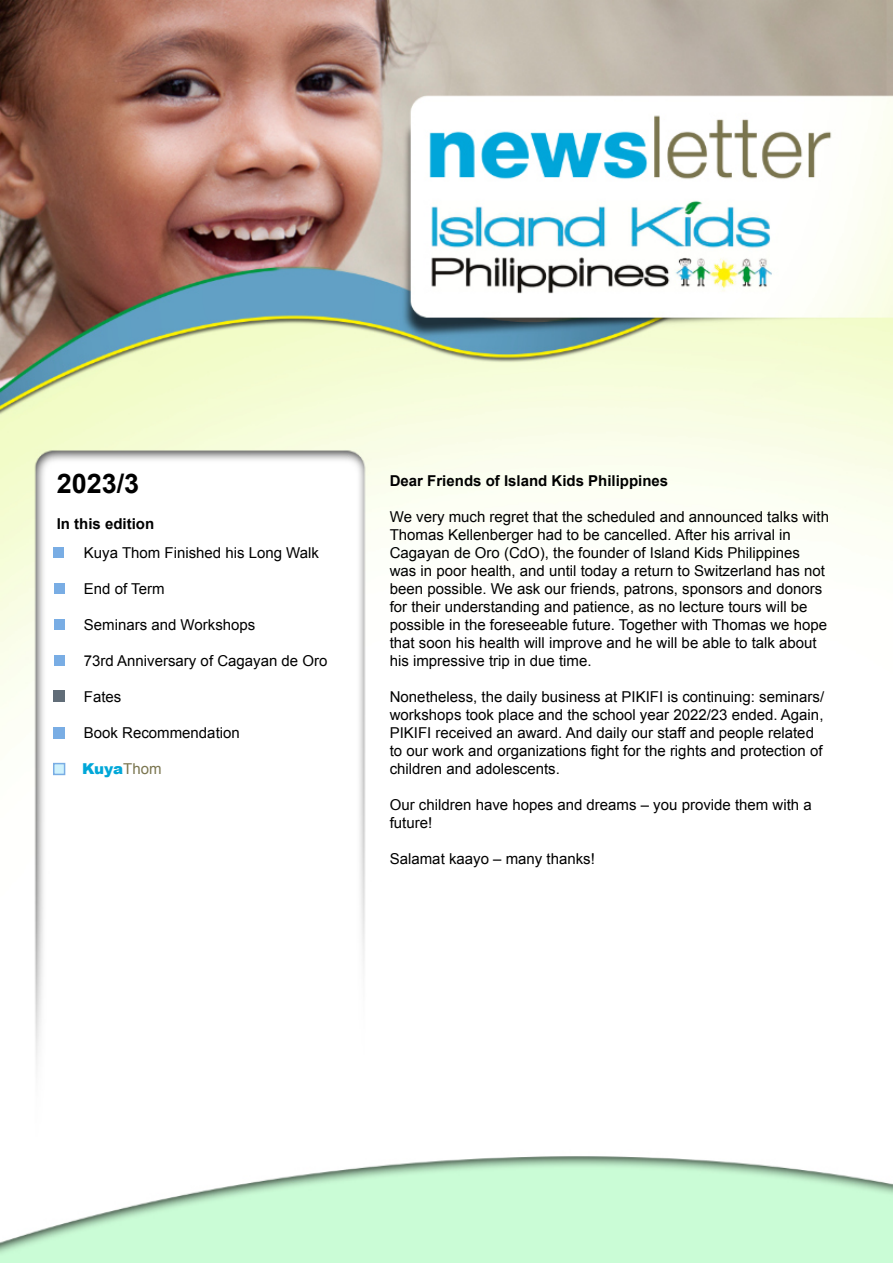
<style>
.page{position:relative;width:893px;height:1263px;background:#fff}
.page>*{position:absolute;margin:0;border:0;box-sizing:border-box;transform-origin:0 0}
.t1{font:700 27px "Arial";color:#000}
.t2{font:15px/18px "Arial";color:#000}
.t3{font:700 15px "Arial";color:#000}
.t4{font:900 15px "Arial";color:#00a7d8}
.s1{font-weight:400;color:#7a754f}
</style>
<div class="page">
<img style="left:0;top:0;width:893px;height:1263px">
<div style="left:54px;top:583px;width:11px;height:11px;background:#79ade4"></div>
<div style="left:54px;top:619px;width:11px;height:11px;background:#79ade4"></div>
<div style="left:54px;top:655px;width:11px;height:11px;background:#79ade4"></div>
<div style="left:54px;top:547px;width:10px;height:11px;background:#79ade4"></div>
<div style="left:53px;top:763px;width:12px;height:12px;background:#cef1fc;border:2px solid #79ade4"></div>
<div style="left:54px;top:691px;width:11px;height:11px;background:#616d78"></div>
<div style="left:53px;top:727px;width:12px;height:11px;background:#79ade4"></div>
<h1 class="t1" style="left:57px;top:473px;width:84px">2023/3</h1>
<p class="t3" style="left:57px;top:518px;width:99px">In this edition</p>
<p class="t2" style="left:84px;top:545px;width:237px">Kuya Thom Finished his Long Walk</p>
<p class="t2" style="left:84px;top:581px;width:82px">End of Term</p>
<p class="t2" style="left:84px;top:617px;width:173px">Seminars and Workshops</p>
<p class="t2" style="left:84px;top:653px;width:245px">73rd Anniversary of Cagayan de Oro</p>
<p class="t2" style="left:84px;top:689px;width:39px">Fates</p>
<p class="t2" style="left:84px;top:725px;width:157px">Book Recommendation</p>
<p class="t4" style="left:82px;top:763px;width:81px">Kuya<span class="s1">Thom</span></p>
<p class="t3" style="left:390px;top:475px;width:280px">Dear Friends of Island Kids Philippines</p>
<p class="t2" style="left:390px;top:509px;width:441px">We very much regret that the scheduled and announced talks with Thomas Kellenberger had to be cancelled. After his arrival in Cagayan de Oro (CdO), the founder of Island Kids Philippines was in poor health, and until today a return to Switzerland has not been possible. We ask our friends, patrons, sponsors and donors for their understanding and patience, as no lecture tours will be possible in the foreseeable future. Together with Thomas we hope that soon his health will improve and he will be able to talk about his impressive trip in due time.</p>
<p class="t2" style="left:390px;top:689px;width:436px">Nonetheless, the daily business at PIKIFI is continuing: seminars/ workshops took place and the school year 2022/23 ended. Again, PIKIFI received an award. And daily our staff and people related to our work and organizations fight for the rights and protection of children and adolescents.</p>
<p class="t2" style="left:390px;top:797px;width:423px">Our children have hopes and dreams – you provide them with a future!</p>
<p class="t2" style="left:390px;top:851px;width:207px">Salamat kaayo – many thanks!</p>
</div>
